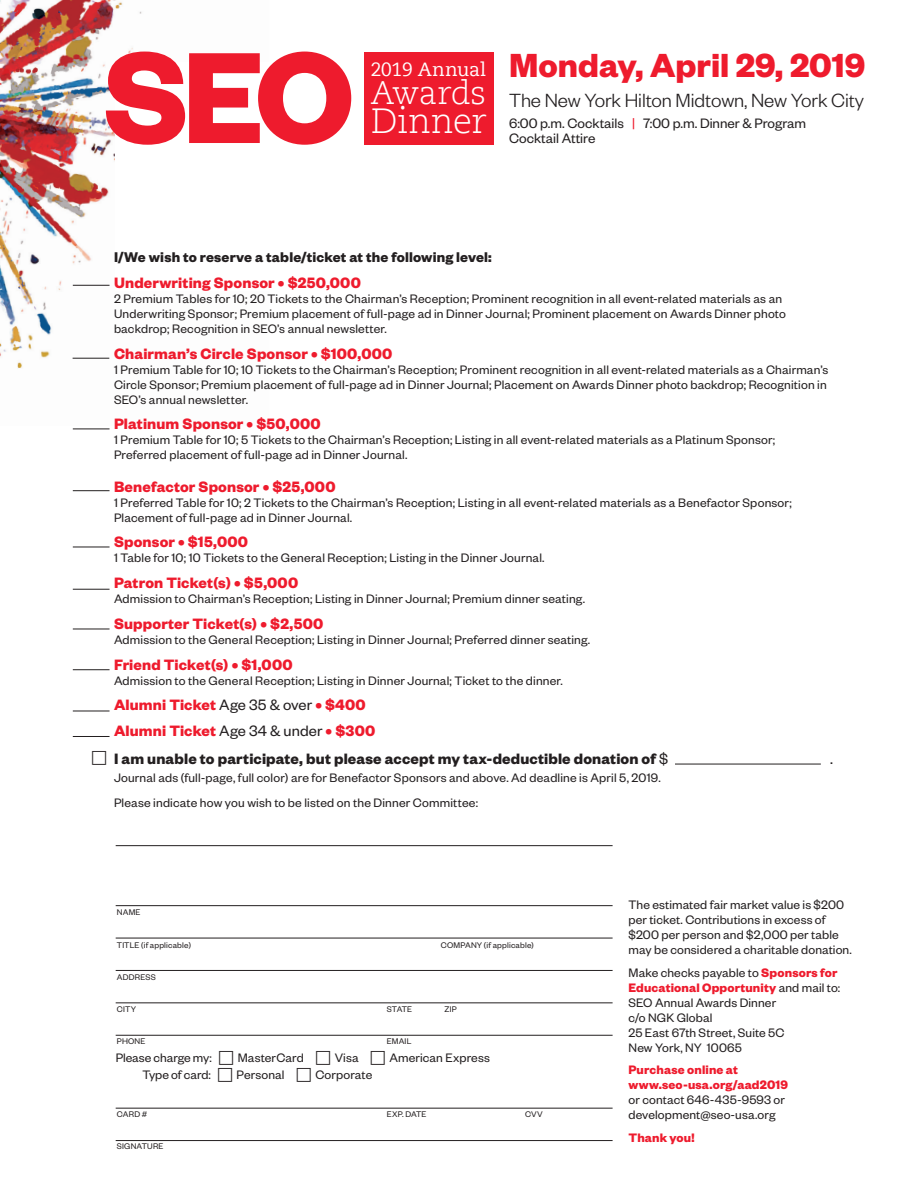
<style>
.page{position:relative;width:918px;height:1188px;background:#fff}
.page>*{position:absolute;margin:0;border:0;box-sizing:border-box;transform-origin:0 0}
.t1{font:700 36.75px "Founders Grotesk";color:#ee1b2d}
.t2{font:300 34.95px "Caecilia Com 45";letter-spacing:.005em;color:#fff}
.t3{font:300 32.55px "Caecilia Com 45";letter-spacing:-.01em;color:#fff}
.t4{font:300 21px "Founders Grotesk";letter-spacing:-.005em;color:#231f20}
.t5{font:19.05px "Caecilia Com 55 Roman";letter-spacing:-.01em;color:#fff}
.t6{font:700 16.5px "Founders Grotesk";letter-spacing:.01em;color:#ee1b2d}
.t7{font:700 16.5px "Founders Grotesk";letter-spacing:.01em;color:#231f20}
.t8{font:16.5px "Founders Grotesk";color:#231f20}
.t9{font:700 15.45px "Founders Grotesk";letter-spacing:.01em;color:#231f20}
.t10{font:15px "Founders Grotesk";color:#231f20}
.t11{font:13.5px/15px "Founders Grotesk";letter-spacing:.01em;color:#231f20}
.t12{font:700 13.5px/15px "Founders Grotesk";letter-spacing:.01em;color:#ee1b2d}
.t13{font:9px "Founders Grotesk";letter-spacing:.02em;color:#231f20}
.s1{color:#ee1b2d}
.s2{font-weight:400;color:#231f20}
.s3{font-weight:400}
</style>
<div class="page">
<img style="left:0;top:0;width:152px;height:368px">
<div style="left:116px;top:62px;width:179px;height:229px;background:#fff"></div>
<hr style="left:73px;top:285px;width:37px;height:1px;background:#231f20">
<hr style="left:73px;top:358px;width:36px;height:1px;background:#231f20">
<hr style="left:73px;top:428px;width:37px;height:1px;background:#231f20">
<hr style="left:73px;top:490px;width:37px;height:1px;background:#231f20">
<hr style="left:73px;top:547px;width:37px;height:1px;background:#231f20">
<hr style="left:73px;top:589px;width:37px;height:1px;background:#231f20">
<hr style="left:73px;top:629px;width:37px;height:1px;background:#231f20">
<hr style="left:73px;top:669px;width:37px;height:1px;background:#231f20">
<hr style="left:73px;top:711px;width:37px;height:1px;background:#231f20">
<hr style="left:73px;top:736px;width:37px;height:1px;background:#231f20">
<hr style="left:675px;top:764px;width:146px;height:1px;background:#231f20">
<hr style="left:116px;top:905px;width:497px;height:1px;background:#231f20">
<hr style="left:116px;top:938px;width:497px;height:1px;background:#231f20">
<hr style="left:116px;top:970px;width:497px;height:1px;background:#231f20">
<hr style="left:116px;top:1002px;width:497px;height:1px;background:#231f20">
<hr style="left:116px;top:1035px;width:497px;height:1px;background:#231f20">
<hr style="left:116px;top:1108px;width:497px;height:1px;background:#231f20">
<hr style="left:116px;top:1140px;width:497px;height:1px;background:#231f20">
<hr style="left:116px;top:845px;width:497px;height:1px;background:#231f20">
<svg style="left:106px;top:52px;width:245px;height:93px"></svg>
<div style="left:364px;top:52px;width:129px;height:93px;background:#ee1b2d"></div>
<p class="t5" style="left:371px;top:57px;width:117px">2019 Annual</p>
<p class="t3" style="left:371px;top:72px;width:117px">Awards</p>
<p class="t2" style="left:371px;top:99px;width:117px">Dinner</p>
<p class="t1" style="left:509px;top:42px;width:358px">Monday, April 29, 2019</p>
<p class="t4" style="left:509px;top:88px;width:356px">The New York Hilton Midtown, New York City</p>
<p class="t10" style="left:509px;top:114px;width:299px">6:00 p.m. Cocktails <span class="s1">|</span> 7:00 p.m. Dinner &amp; Program</p>
<p class="t10" style="left:509px;top:129px;width:88px">Cocktail Attire</p>
<p class="t9" style="left:114px;top:247px;width:379px">I/We wish to reserve a table/ticket at the following level:</p>
<p class="t6" style="left:114px;top:272px;width:248px">Underwriting Sponsor • $250,000</p>
<p class="t11" style="left:114px;top:290px;width:673px">2 Premium Tables for 10; 20 Tickets to the Chairman’s Reception; Prominent recognition in all event-related materials as an<br>Underwriting Sponsor; Premium placement of full-page ad in Dinner Journal; Prominent placement on Awards Dinner photo backdrop; Recognition in SEO’s annual newsletter.</p>
<p class="t6" style="left:114px;top:343px;width:280px">Chairman’s Circle Sponsor • $100,000</p>
<p class="t11" style="left:114px;top:361px;width:716px;text-align:justify">1 Premium Table for 10; 10 Tickets to the Chairman’s Reception; Prominent recognition in all event-related materials as a Chairman’s Circle Sponsor; Premium placement of full-page ad in Dinner Journal; Placement on Awards Dinner photo backdrop; Recognition in SEO’s annual newsletter.</p>
<p class="t6" style="left:114px;top:414px;width:208px">Platinum Sponsor • $50,000</p>
<p class="t11" style="left:114px;top:432px;width:663px">1 Premium Table for 10; 5 Tickets to the Chairman’s Reception; Listing in all event-related materials as a Platinum Sponsor;</p>
<p class="t11" style="left:114px;top:447px;width:295px">Preferred placement of full-page ad in Dinner Journal.</p>
<p class="t6" style="left:114px;top:476px;width:223px">Benefactor Sponsor • $25,000</p>
<p class="t11" style="left:114px;top:494px;width:679px">1 Preferred Table for 10; 2 Tickets to the Chairman’s Reception; Listing in all event-related materials as a Benefactor Sponsor;</p>
<p class="t11" style="left:114px;top:509px;width:240px">Placement of full-page ad in Dinner Journal.</p>
<p class="t6" style="left:114px;top:532px;width:136px">Sponsor • $15,000</p>
<p class="t11" style="left:114px;top:550px;width:432px">1 Table for 10; 10 Tickets to the General Reception; Listing in the Dinner Journal.</p>
<p class="t6" style="left:114px;top:572px;width:186px">Patron Ticket(s) • $5,000</p>
<p class="t11" style="left:114px;top:591px;width:473px">Admission to Chairman’s Reception; Listing in Dinner Journal; Premium dinner seating.</p>
<p class="t6" style="left:114px;top:613px;width:211px">Supporter Ticket(s) • $2,500</p>
<p class="t11" style="left:114px;top:631px;width:478px">Admission to the General Reception; Listing in Dinner Journal; Preferred dinner seating.</p>
<p class="t6" style="left:114px;top:654px;width:180px">Friend Ticket(s) • $1,000</p>
<p class="t11" style="left:114px;top:672px;width:450px">Admission to the General Reception; Listing in Dinner Journal; Ticket to the dinner.</p>
<p class="t6" style="left:114px;top:695px;width:253px">Alumni Ticket <span class="s2">Age 35 &amp; over</span> • $400</p>
<p class="t6" style="left:114px;top:720px;width:263px">Alumni Ticket <span class="s2">Age 34 &amp; under</span> • $300</p>
<p class="t7" style="left:114px;top:748px;width:556px">I am unable to participate, but please accept my tax-deductible donation of <span class="s3">$</span></p>
<p class="t8" style="left:830px;top:748px;width:4px">.</p>
<p class="t11" style="left:114px;top:769px;width:548px">Journal ads (full-page, full color) are for Benefactor Sponsors and above. Ad deadline is April 5, 2019.</p>
<p class="t11" style="left:114px;top:795px;width:366px">Please indicate how you wish to be listed on the Dinner Committee:</p>
<p class="t13" style="left:117px;top:907px;width:25px">NAME</p>
<p class="t13" style="left:117px;top:939px;width:76px">TITLE (if applicable)</p>
<p class="t13" style="left:441px;top:939px;width:95px">COMPANY (if applicable)</p>
<p class="t13" style="left:117px;top:972px;width:40px">ADDRESS</p>
<p class="t13" style="left:117px;top:1004px;width:21px">CITY</p>
<p class="t13" style="left:387px;top:1004px;width:27px">STATE</p>
<p class="t13" style="left:445px;top:1004px;width:14px">ZIP</p>
<p class="t13" style="left:117px;top:1036px;width:30px">PHONE</p>
<p class="t13" style="left:387px;top:1036px;width:26px">EMAIL</p>
<p class="t11" style="left:116px;top:1050px;width:98px">Please charge my:</p>
<p class="t11" style="left:238px;top:1050px;width:68px">MasterCard</p>
<p class="t11" style="left:335px;top:1050px;width:25px">Visa</p>
<p class="t11" style="left:390px;top:1050px;width:102px">American Express</p>
<p class="t11" style="left:142px;top:1067px;width:70px">Type of card:</p>
<p class="t11" style="left:237px;top:1067px;width:49px">Personal</p>
<p class="t11" style="left:315px;top:1067px;width:58px">Corporate</p>
<p class="t13" style="left:117px;top:1109px;width:32px">CARD #</p>
<p class="t13" style="left:387px;top:1109px;width:41px">EXP. DATE</p>
<p class="t13" style="left:525px;top:1109px;width:19px">CVV</p>
<p class="t13" style="left:117px;top:1141px;width:48px">SIGNATURE</p>
<p class="t11" style="left:629px;top:897px;width:225px">The estimated fair market value is $200 per ticket. Contributions in excess of $200 per person and $2,000 per table may be considered a charitable donation.</p>
<p class="t12" style="left:629px;top:964px;width:213px"><span class="s2">Make checks payable to</span> Sponsors for<br>Educational Opportunity <span class="s2">and mail to:</span></p>
<p class="t11" style="left:629px;top:994px;width:149px">SEO Annual Awards Dinner</p>
<p class="t11" style="left:629px;top:1009px;width:85px">c/o NGK Global</p>
<p class="t11" style="left:629px;top:1024px;width:157px">25 East 67th Street, Suite 5C</p>
<p class="t11" style="left:629px;top:1039px;width:115px">New York, NY 10065</p>
<p class="t12" style="left:629px;top:1062px;width:111px">Purchase online at</p>
<p class="t12" style="left:629px;top:1077px;width:161px">www.seo-usa.org/aad2019</p>
<p class="t11" style="left:629px;top:1092px;width:158px">or contact 646-435-9593 or</p>
<p class="t11" style="left:629px;top:1107px;width:148px">development@seo-usa.org</p>
<p class="t12" style="left:629px;top:1129px;width:68px">Thank you!</p>
</div>
